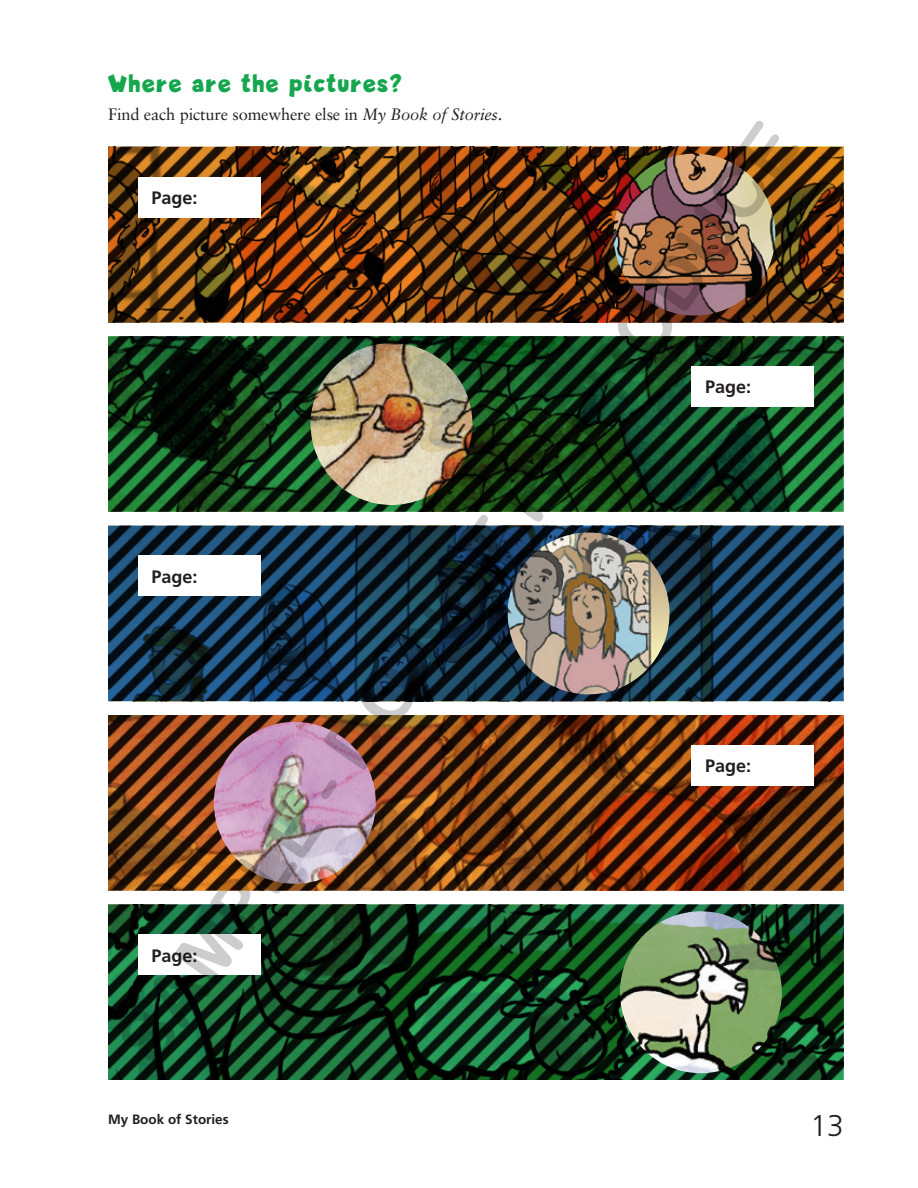
<style>
.page{position:relative;width:918px;height:1188px;background:#fff}
.page>*{position:absolute;margin:0;border:0;box-sizing:border-box;transform-origin:0 0}
.t1{font:72px "Arial Rounded MT Bold";color:rgb(0 0 0/.2)}
.t2{font:300 30px "Frutiger LT Std";color:#231f20}
.t3{font:700 25.5px "Lapsus Pro";letter-spacing:.1em;color:#15a64e}
.t4{font:700 18px "Frutiger LT Std";color:#231f20}
.t5{font:16.5px "Sabon LT Std";letter-spacing:-.01em;color:#231f20}
.t6{font:700 13.5px "Frutiger LT Std";color:#231f20}
.s1{font-style:italic}
</style>
<div class="page">
<img style="left:108px;top:147px;width:736px;height:175px">
<img style="left:108px;top:336px;width:736px;height:176px">
<svg style="left:108px;top:904px;width:736px;height:176px"></svg>
<img style="left:108px;top:715px;width:736px;height:176px">
<svg style="left:108px;top:526px;width:736px;height:175px"></svg>
<div style="left:138px;top:177px;width:122px;height:40px;background:#fff"></div>
<div style="left:138px;top:556px;width:122px;height:40px;background:#fff"></div>
<div style="left:138px;top:934px;width:122px;height:41px;background:#fff"></div>
<div style="left:692px;top:745px;width:122px;height:41px;background:#fff"></div>
<div style="left:692px;top:366px;width:122px;height:41px;background:#fff"></div>
<h3 class="t3" style="left:108px;top:69px;width:295px">Where are the pictures?</h3>
<p class="t5" style="left:108px;top:104px;width:396px">Find each picture somewhere else in <span class="s1">My Book of Stories</span>.</p>
<h1 class="t1" style="left:100px;top:1031px;width:1130px;rotate:-55deg">SAMPLE - DO NOT REPRODUCE</h1>
<p class="t4" style="left:152px;top:187px;width:48px">Page:</p>
<p class="t4" style="left:705px;top:376px;width:48px">Page:</p>
<p class="t4" style="left:152px;top:566px;width:48px">Page:</p>
<p class="t4" style="left:705px;top:755px;width:48px">Page:</p>
<p class="t4" style="left:151px;top:945px;width:48px">Page:</p>
<p class="t6" style="left:108px;top:1111px;width:122px">My Book of Stories</p>
<h2 class="t2" style="left:810px;top:1109px;width:35px">13</h2>
</div>
